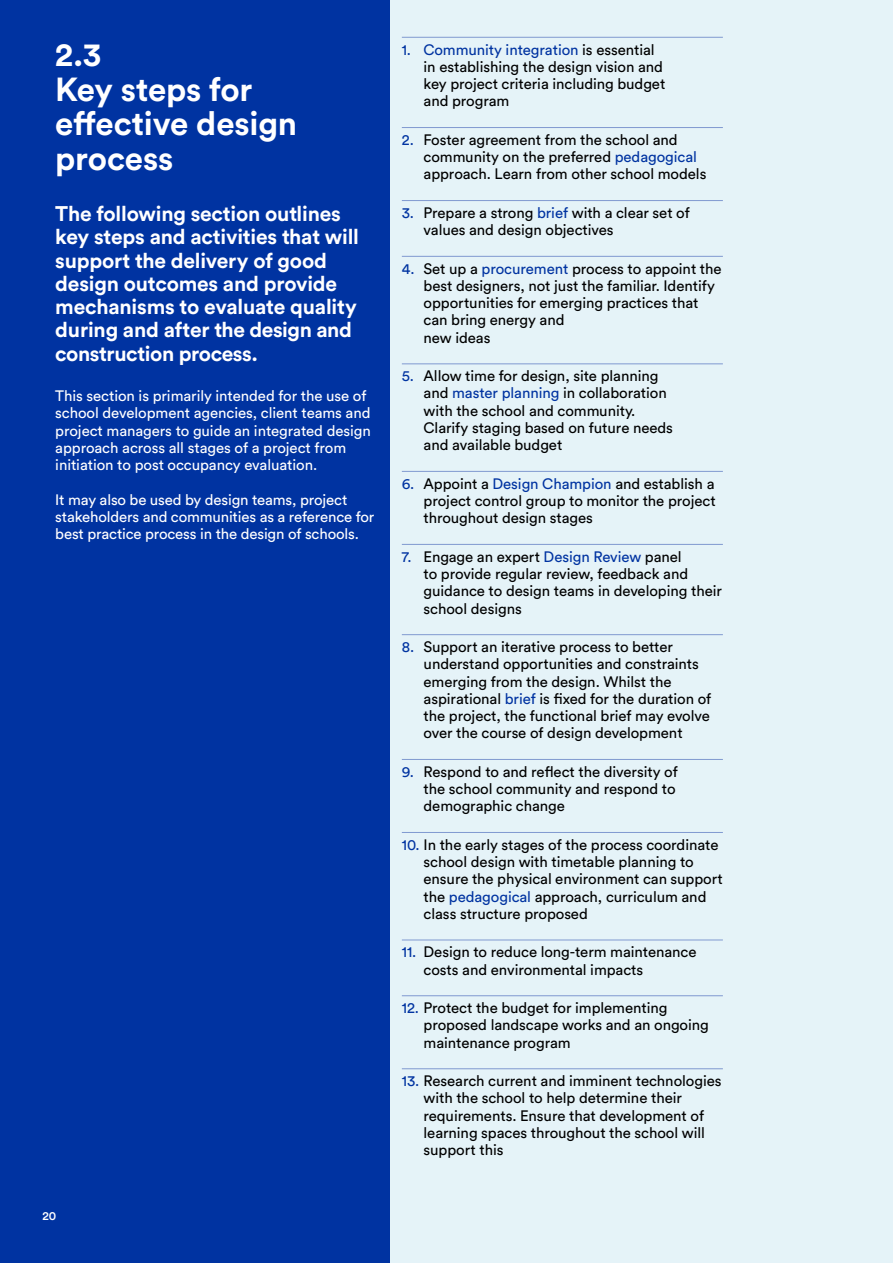
<style>
.page{position:relative;width:893px;height:1263px;background:#e5f3f8}
.page>*{position:absolute;margin:0;border:0;box-sizing:border-box;transform-origin:0 0}
.t1{font:700 33px/34.5px "Circular Std";letter-spacing:-.005em;color:#fff}
.t2{font:700 21px/23.2px "Circular Std";letter-spacing:-.01em;color:#fff}
.t3{font:15px/17.2px "Circular Std";letter-spacing:-.005em;color:#000}
.t4{font:15px/17.2px "Circular Std";letter-spacing:-.005em;color:#fff}
.t5{font:500 12px "Circular Std";color:#fff}
.s1{color:#0033a1}
</style>
<div class="page">
<div style="left:0;top:0;width:389px;height:1263px;background:#0033a1"></div>
<hr style="left:402px;top:37px;width:321px;height:1px;background:#8099d0">
<hr style="left:402px;top:127px;width:321px;height:1px;background:#8099d0">
<hr style="left:402px;top:200px;width:321px;height:1px;background:#8099d0">
<hr style="left:402px;top:256px;width:321px;height:1px;background:#8099d0">
<hr style="left:402px;top:363px;width:321px;height:1px;background:#8099d0">
<hr style="left:402px;top:471px;width:321px;height:1px;background:#8099d0">
<hr style="left:402px;top:544px;width:321px;height:1px;background:#8099d0">
<hr style="left:402px;top:634px;width:321px;height:1px;background:#8099d0">
<hr style="left:402px;top:759px;width:321px;height:1px;background:#8099d0">
<hr style="left:402px;top:832px;width:321px;height:1px;background:#8099d0">
<hr style="left:402px;top:939px;width:321px;height:1px;background:#8099d0">
<hr style="left:402px;top:995px;width:321px;height:1px;background:#8099d0">
<hr style="left:402px;top:1068px;width:321px;height:1px;background:#8099d0">
<h1 class="t1" style="left:55px;top:37px;width:243px">2.3<br>Key steps for effective design process</h1>
<h2 class="t2" style="left:55px;top:202px;width:305px">The following section outlines key steps and activities that will support the delivery of good design outcomes and provide mechanisms to evaluate quality during and after the design and construction process.</h2>
<p class="t4" style="left:55px;top:387px;width:317px">This section is primarily intended for the use of school development agencies, client teams and project managers to guide an integrated design approach across all stages of a project from initiation to post occupancy evaluation.</p>
<p class="t4" style="left:55px;top:491px;width:321px">It may also be used by design teams, project stakeholders and communities as a reference for best practice process in the design of schools.</p>
<p class="t5" style="left:43px;top:1209px;width:15px">20</p>
<p class="t3" style="left:424px;top:41px;width:243px;text-indent:-22px"><span class="s1">1. Community integration</span> is essential in establishing the design vision and key project criteria including budget and program</p>
<p class="t3" style="left:424px;top:131px;width:284px;text-indent:-22px"><span class="s1">2.</span> Foster agreement from the school and community on the preferred <span class="s1">pedagogical </span>approach. Learn from other school models</p>
<p class="t3" style="left:424px;top:204px;width:268px;text-indent:-22px"><span class="s1">3.</span> Prepare a strong <span class="s1">brief</span> with a clear set of values and design objectives</p>
<p class="t3" style="left:424px;top:260px;width:300px;text-indent:-22px"><span class="s1">4.</span> Set up a <span class="s1">procurement</span> process to appoint the best designers, not just the familiar. Identify opportunities for emerging practices that can bring energy and<br>new ideas</p>
<p class="t3" style="left:424px;top:367px;width:251px;text-indent:-22px"><span class="s1">5.</span> Allow time for design, site planning and <span class="s1">master planning</span> in collaboration with the school and community.<br>Clarify staging based on future needs and available budget</p>
<p class="t3" style="left:424px;top:475px;width:294px;text-align:justify;text-indent:-22px"><span class="s1">6.</span> Appoint a <span class="s1">Design Champion</span> and establish a project control group to monitor the project throughout design stages</p>
<p class="t3" style="left:424px;top:548px;width:300px;text-indent:-22px"><span class="s1">7.</span> Engage an expert <span class="s1">Design Review</span> panel<br>to provide regular review, feedback and guidance to design teams in developing their school designs</p>
<p class="t3" style="left:424px;top:638px;width:289px;text-indent:-22px"><span class="s1">8.</span> Support an iterative process to better understand opportunities and constraints emerging from the design. Whilst the aspirational <span class="s1">brief</span> is fixed for the duration of the project, the functional brief may evolve over the course of design development</p>
<p class="t3" style="left:424px;top:763px;width:256px;text-indent:-22px"><span class="s1">9.</span> Respond to and reflect the diversity of the school community and respond to demographic change</p>
<p class="t3" style="left:424px;top:836px;width:301px;text-indent:-22px"><span class="s1">10.</span> In the early stages of the process coordinate school design with timetable planning to ensure the physical environment can support the <span class="s1">pedagogical</span> approach, curriculum and class structure proposed</p>
<p class="t3" style="left:424px;top:943px;width:274px;text-indent:-22px"><span class="s1">11.</span> Design to reduce long-term maintenance costs and environmental impacts</p>
<p class="t3" style="left:424px;top:999px;width:287px;text-indent:-22px"><span class="s1">12.</span> Protect the budget for implementing proposed landscape works and an ongoing maintenance program</p>
<p class="t3" style="left:424px;top:1072px;width:299px;text-indent:-22px"><span class="s1">13.</span> Research current and imminent technologies with the school to help determine their requirements. Ensure that development of learning spaces throughout the school will support this</p>
</div>
